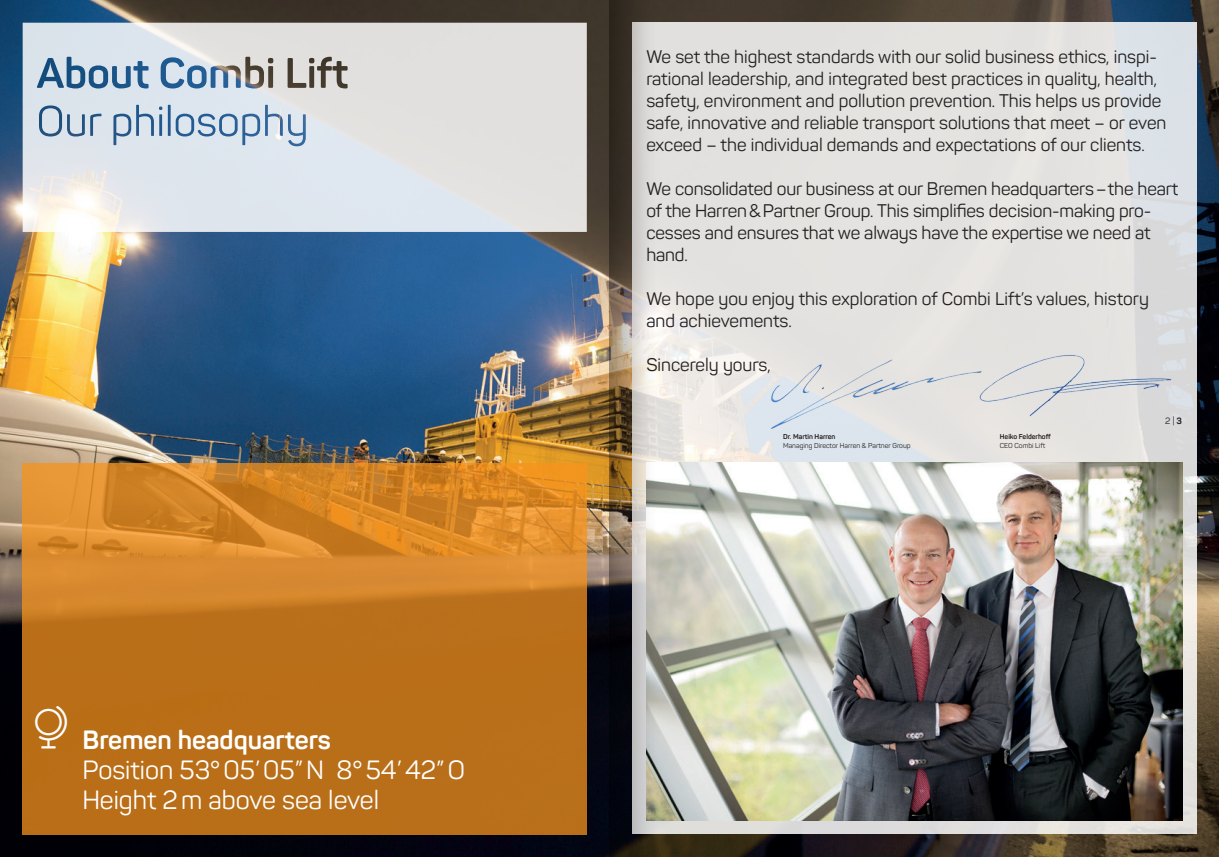
<style>
.page{position:relative;width:1219px;height:857px;background:#fff}
.page>*{position:absolute;margin:0;border:0;box-sizing:border-box;transform-origin:0 0}
.t1{font:48px "Panton Icons B Regular";color:#fff}
.t2{font:26px/30px "Panton";color:#fff}
.t3{font:700 26px "Panton";color:#fff}
.t4{font:18px/22px "Panton";color:#231f20}
.t5{font:9px "Panton";color:#231f20}
.t6{font:7px "Panton";color:#231f20}
.t7{font:700 7px "Panton";color:#231f20}
.s1{font-weight:700}
</style>
<div class="page">
<img style="left:0;top:0;width:1219px;height:856px">
<svg style="left:23px;top:462px;width:564px;height:371px;background:#c5781f"></svg>
<div style="left:632px;top:23px;width:564px;height:810px;background:#e4e2e0"></div>
<svg style="left:23px;top:23px;width:564px;height:209px;background:#d8dde1"></svg>
<img style="left:658px;top:462px;width:524px;height:358px">
<img style="left:992px;top:336px;width:193px;height:90px">
<img style="left:757px;top:359px;width:235px;height:75px">
<svg style="left:609px;top:0;width:49px;height:856px"></svg>
<h1 class="t1" style="left:30px;top:696px;width:43px">■</h1>
<h2 class="t3" style="left:82px;top:723px;width:250px">Bremen headquarters</h2>
<h2 class="t2" style="left:82px;top:754px;width:384px">Position 53°05’05”N 8°54’42”O<br>Height 2m above sea level</h2>
<p class="t4" style="left:646px;top:46px;width:522px">We set the highest standards with our solid business ethics, inspi&shy;rational leadership, and integrated best practices in quality, health, safety, environment and pollution prevention. This helps us provide safe, innovative and reliable transport solutions that meet – or even exceed – the individual demands and expectations of our clients.</p>
<p class="t4" style="left:646px;top:178px;width:534px">We consolidated our business at our Bremen headquarters–the heart of the Harren&amp;Partner Group. This simplifies decision-making pro&shy;cesses and ensures that we always have the expertise we need at hand.</p>
<p class="t4" style="left:646px;top:287px;width:504px">We hope you enjoy this exploration of Combi Lift’s values, history and achievements.</p>
<p class="t4" style="left:646px;top:353px;width:126px">Sincerely yours,</p>
<p class="t7" style="left:783px;top:431px;width:54px">Dr. Martin Harren</p>
<p class="t6" style="left:783px;top:441px;width:129px">Managing Director Harren &amp; Partner Group</p>
<p class="t7" style="left:1000px;top:431px;width:53px">Heiko Felderhoff</p>
<p class="t6" style="left:1000px;top:441px;width:47px">CEO Combi Lift</p>
<p class="t5" style="left:1165px;top:415px;width:18px">2 | <span class="s1">3</span></p>
</div>
